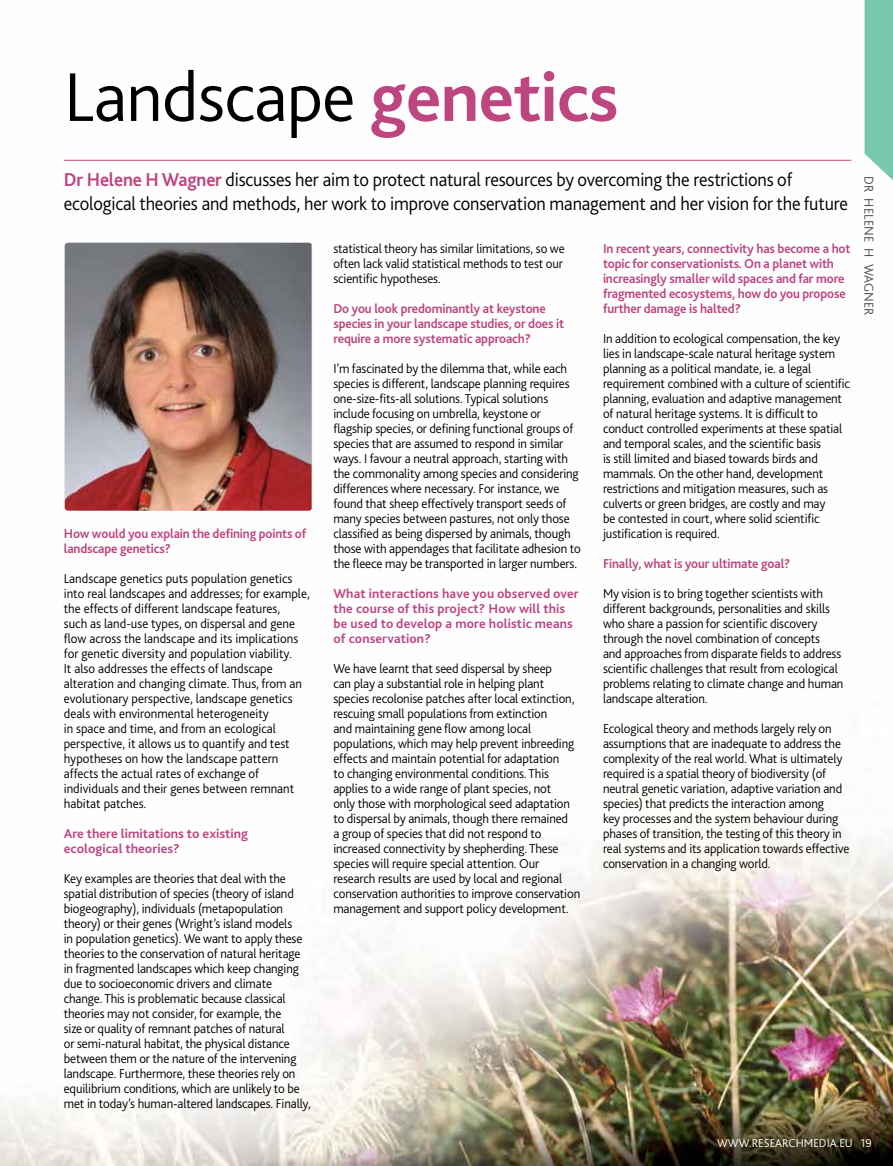
<style>
.page{position:relative;width:893px;height:1166px;background:#fff}
.page>*{position:absolute;margin:0;border:0;box-sizing:border-box;transform-origin:0 0}
.t1{font:300 72px "Bliss 2";letter-spacing:-.01em;color:#000}
.t2{font:300 19.5px/24px "Bliss 2";letter-spacing:-.01em;color:#000;scale:.95 1}
.t3{font:300 13.5px/15px "Bliss 2";letter-spacing:-.01em;color:#000;scale:.96 1}
.t4{font:700 13.5px/15px "Bliss 2";letter-spacing:-.01em;color:#bd4680;scale:.96 1}
.t5{font:700 13.5px/15px "Bliss 2";letter-spacing:.01em;color:#bd4680}
.t6{font:700 13.5px/15px "Bliss 2";letter-spacing:-.01em;color:#bd4680}
.t7{font:300 13.5px "Bliss 2";color:#4d4d4f}
.t8{font:300 12px "Bliss 2";color:#fff}
.s1{font-weight:700;color:#bd4680}
</style>
<div class="page">
<img style="left:0;top:159px;width:893px;height:1006px">
<hr style="left:64px;top:160px;width:787px;height:1px;background:#bd4680">
<img style="left:65px;top:243px;width:246px;height:267px">
<svg style="left:864px;top:0;width:29px;height:180px;background:#83ccb5"></svg>
<h1 class="t1" style="left:64px;top:52px;width:556px">Landscape <span class="s1">genetics</span></h1>
<h2 class="t2" style="left:64px;top:167px;width:827px"><span class="s1">Dr Helene H Wagner</span> discusses her aim to protect natural resources by overcoming the restrictions of ecological theories and methods, her work to improve conservation management and her vision for the future</h2>
<p class="t4" style="left:64px;top:525px;width:254px">How would you explain the defining points of landscape genetics?</p>
<p class="t3" style="left:64px;top:570px;width:258px">Landscape genetics puts population genetics into real landscapes and addresses; for example, the effects of different landscape features,<br>such as land-use types, on dispersal and gene flow across the landscape and its implications for genetic diversity and population viability.<br>It also addresses the effects of landscape alteration and changing climate. Thus, from an evolutionary perspective, landscape genetics deals with environmental heterogeneity<br>in space and time, and from an ecological perspective, it allows us to quantify and test hypotheses on how the landscape pattern affects the actual rates of exchange of individuals and their genes between remnant habitat patches.</p>
<p class="t6" style="left:64px;top:825px;width:186px">Are there limitations to existing ecological theories?</p>
<p class="t3" style="left:64px;top:870px;width:259px">Key examples are theories that deal with the spatial distribution of species (theory of island biogeography), individuals (metapopulation theory) or their genes (Wright’s island models<br>in population genetics). We want to apply these theories to the conservation of natural heritage in fragmented landscapes which keep changing due to socioeconomic drivers and climate change. This is problematic because classical theories may not consider, for example, the<br>size or quality of remnant patches of natural<br>or semi-natural habitat, the physical distance between them or the nature of the intervening landscape. Furthermore, these theories rely on equilibrium conditions, which are unlikely to be met in today’s human-altered landscapes. Finally,</p>
<p class="t3" style="left:333px;top:240px;width:242px">statistical theory has similar limitations, so we often lack valid statistical methods to test our scientific hypotheses.</p>
<p class="t4" style="left:333px;top:300px;width:242px">Do you look predominantly at keystone species in your landscape studies, or does it require a more systematic approach?</p>
<p class="t3" style="left:333px;top:360px;width:259px">I’m fascinated by the dilemma that, while each species is different, landscape planning requires one-size-fits-all solutions. Typical solutions include focusing on umbrella, keystone or flagship species, or defining functional groups of species that are assumed to respond in similar ways. I favour a neutral approach, starting with the commonality among species and considering differences where necessary. For instance, we found that sheep effectively transport seeds of many species between pastures, not only those classified as being dispersed by animals, though those with appendages that facilitate adhesion to the fleece may be transported in larger numbers.</p>
<p class="t5" style="left:333px;top:585px;width:247px">What interactions have you observed over the course of this project? How will this be used to develop a more holistic means of conservation?</p>
<p class="t3" style="left:333px;top:660px;width:259px">We have learnt that seed dispersal by sheep<br>can play a substantial role in helping plant species recolonise patches after local extinction, rescuing small populations from extinction<br>and maintaining gene flow among local populations, which may help prevent inbreeding effects and maintain potential for adaptation<br>to changing environmental conditions. This applies to a wide range of plant species, not<br>only those with morphological seed adaptation to dispersal by animals, though there remained<br>a group of species that did not respond to increased connectivity by shepherding. These species will require special attention. Our research results are used by local and regional conservation authorities to improve conservation management and support policy development.</p>
<p class="t4" style="left:603px;top:240px;width:259px">In recent years, connectivity has become a hot topic for conservationists. On a planet with increasingly smaller wild spaces and far more fragmented ecosystems, how do you propose further damage is halted?</p>
<p class="t3" style="left:603px;top:330px;width:259px">In addition to ecological compensation, the key lies in landscape-scale natural heritage system planning as a political mandate, ie. a legal requirement combined with a culture of scientific planning, evaluation and adaptive management of natural heritage systems. It is difficult to conduct controlled experiments at these spatial and temporal scales, and the scientific basis<br>is still limited and biased towards birds and mammals. On the other hand, development restrictions and mitigation measures, such as culverts or green bridges, are costly and may<br>be contested in court, where solid scientific justification is required.</p>
<p class="t4" style="left:603px;top:555px;width:197px">Finally, what is your ultimate goal?</p>
<p class="t3" style="left:603px;top:585px;width:252px">My vision is to bring together scientists with different backgrounds, personalities and skills who share a passion for scientific discovery through the novel combination of concepts<br>and approaches from disparate fields to address scientific challenges that result from ecological problems relating to climate change and human landscape alteration.</p>
<p class="t3" style="left:603px;top:720px;width:258px">Ecological theory and methods largely rely on assumptions that are inadequate to address the complexity of the real world. What is ultimately required is a spatial theory of biodiversity (of neutral genetic variation, adaptive variation and species) that predicts the interaction among<br>key processes and the system behaviour during phases of transition, the testing of this theory in real systems and its application towards effective conservation in a changing world.</p>
<p class="t7" style="left:877px;top:176px;width:141px;rotate:90deg">DR HELENE H WAGNER</p>
<p class="t8" style="left:717px;top:1135px;width:156px">WWW.RESEARCHMEDIA.EU 19</p>
</div>
